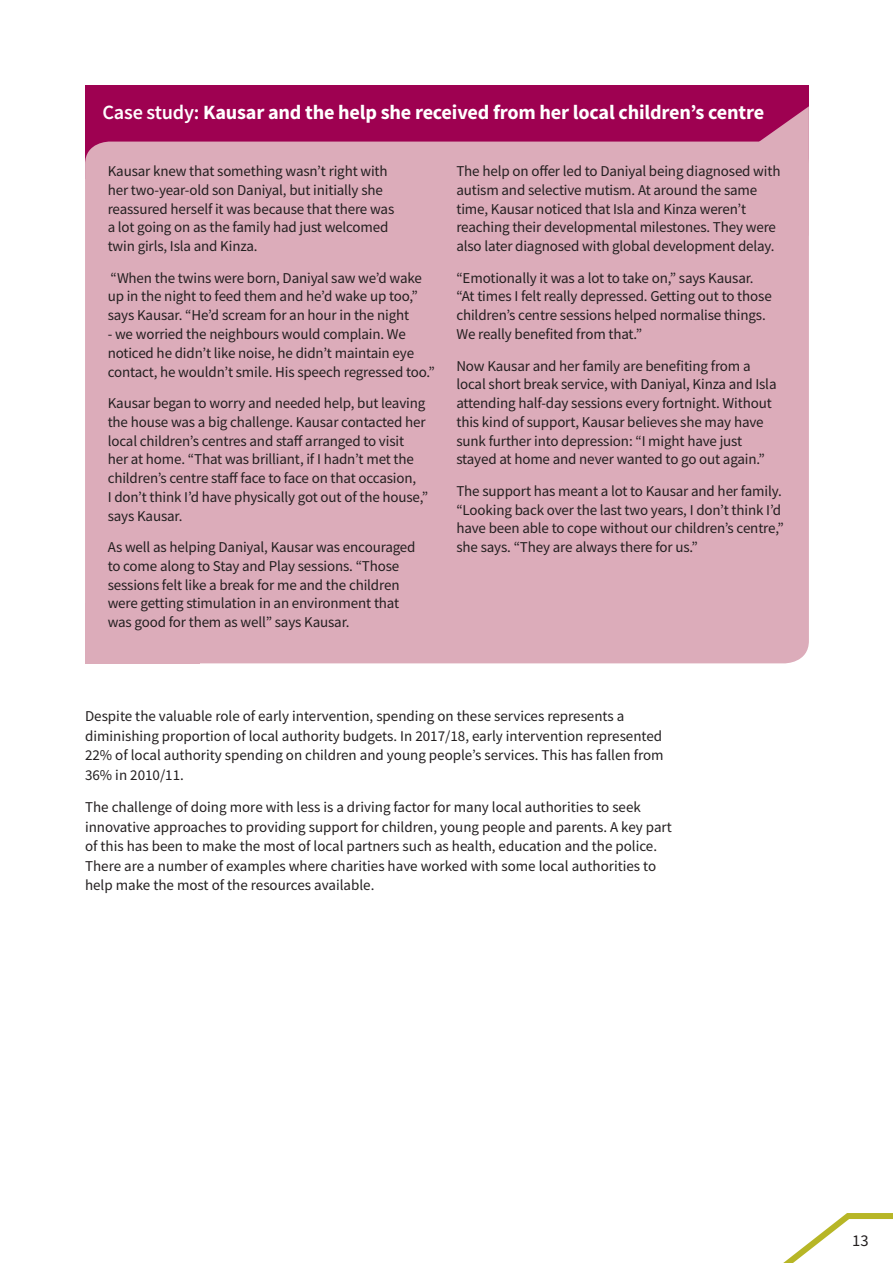
<style>
.page{position:relative;width:893px;height:1263px;background:#fff}
.page>*{position:absolute;margin:0;border:0;box-sizing:border-box;transform-origin:0 0}
.t1{font:700 20.25px "Source Sans Pro";letter-spacing:-.01em;color:#fff}
.t2{font:16.5px "Source Sans Pro";color:#231f20}
.t3{font:15px/18.8px "Source Sans Pro";letter-spacing:-.01em;color:#231f20}
.s1{font-weight:600}
</style>
<div class="page">
<svg style="left:783px;top:1213px;width:110px;height:50px"></svg>
<div style="left:85px;top:85px;width:724px;height:94px;background:#9e0151"></div>
<div style="left:85px;top:142px;width:724px;height:521px;background:#dcacba;border-radius:24px"></div>
<svg style="left:759px;top:106px;width:50px;height:55px"></svg>
<p class="t1" style="left:102px;top:98px;width:663px"><span class="s1">Case study:</span> Kausar and the help she received from her local children’s centre</p>
<p class="t3" style="left:108px;top:162px;width:288px">Kausar knew that something wasn’t right with her two-year-old son Daniyal, but initially she reassured herself it was because that there was a lot going on as the family had just welcomed twin girls, Isla and Kinza.</p>
<p class="t3" style="left:108px;top:268px;width:316px">“When the twins were born, Daniyal saw we’d wake up in the night to feed them and he’d wake up too,” says Kausar. “He’d scream for an hour in the night</p>
<p class="t3" style="left:108px;top:325px;width:329px">- we worried the neighbours would complain. We noticed he didn’t like noise, he didn’t maintain eye contact, he wouldn’t smile. His speech regressed too.”</p>
<p class="t3" style="left:108px;top:394px;width:322px">Kausar began to worry and needed help, but leaving the house was a big challenge. Kausar contacted her local children’s centres and staff arranged to visit<br>her at home. “That was brilliant, if I hadn’t met the children’s centre staff face to face on that occasion,<br>I don’t think I’d have physically got out of the house,” says Kausar.</p>
<p class="t3" style="left:108px;top:538px;width:309px">As well as helping Daniyal, Kausar was encouraged to come along to Stay and Play sessions. “Those sessions felt like a break for me and the children were getting stimulation in an environment that was good for them as well” says Kausar.</p>
<p class="t3" style="left:456px;top:162px;width:326px">The help on offer led to Daniyal being diagnosed with autism and selective mutism. At around the same time, Kausar noticed that Isla and Kinza weren’t reaching their developmental milestones. They were also later diagnosed with global development delay.</p>
<p class="t3" style="left:456px;top:268px;width:317px">“Emotionally it was a lot to take on,” says Kausar. “At times I felt really depressed. Getting out to those children’s centre sessions helped normalise things.<br>We really benefited from that.”</p>
<p class="t3" style="left:456px;top:356px;width:322px">Now Kausar and her family are benefiting from a local short break service, with Daniyal, Kinza and Isla attending half-day sessions every fortnight. Without this kind of support, Kausar believes she may have sunk further into depression: “I might have just stayed at home and never wanted to go out again.”</p>
<p class="t3" style="left:456px;top:481px;width:329px">The support has meant a lot to Kausar and her family. “Looking back over the last two years, I don’t think I’d have been able to cope without our children’s centre,” she says. “They are always there for us.”</p>
<p class="t3" style="left:85px;top:707px;width:580px;line-height:19.5px">Despite the valuable role of early intervention, spending on these services represents a diminishing proportion of local authority budgets. In 2017/18, early intervention represented 22% of local authority spending on children and young people’s services. This has fallen from 36% in 2010/11.</p>
<p class="t3" style="left:85px;top:797px;width:588px;line-height:19.5px">The challenge of doing more with less is a driving factor for many local authorities to seek innovative approaches to providing support for children, young people and parents. A key part of this has been to make the most of local partners such as health, education and the police.<br>There are a number of examples where charities have worked with some local authorities to help make the most of the resources available.</p>
<p class="t2" style="left:852px;top:1229px;width:18px">13</p>
</div>
